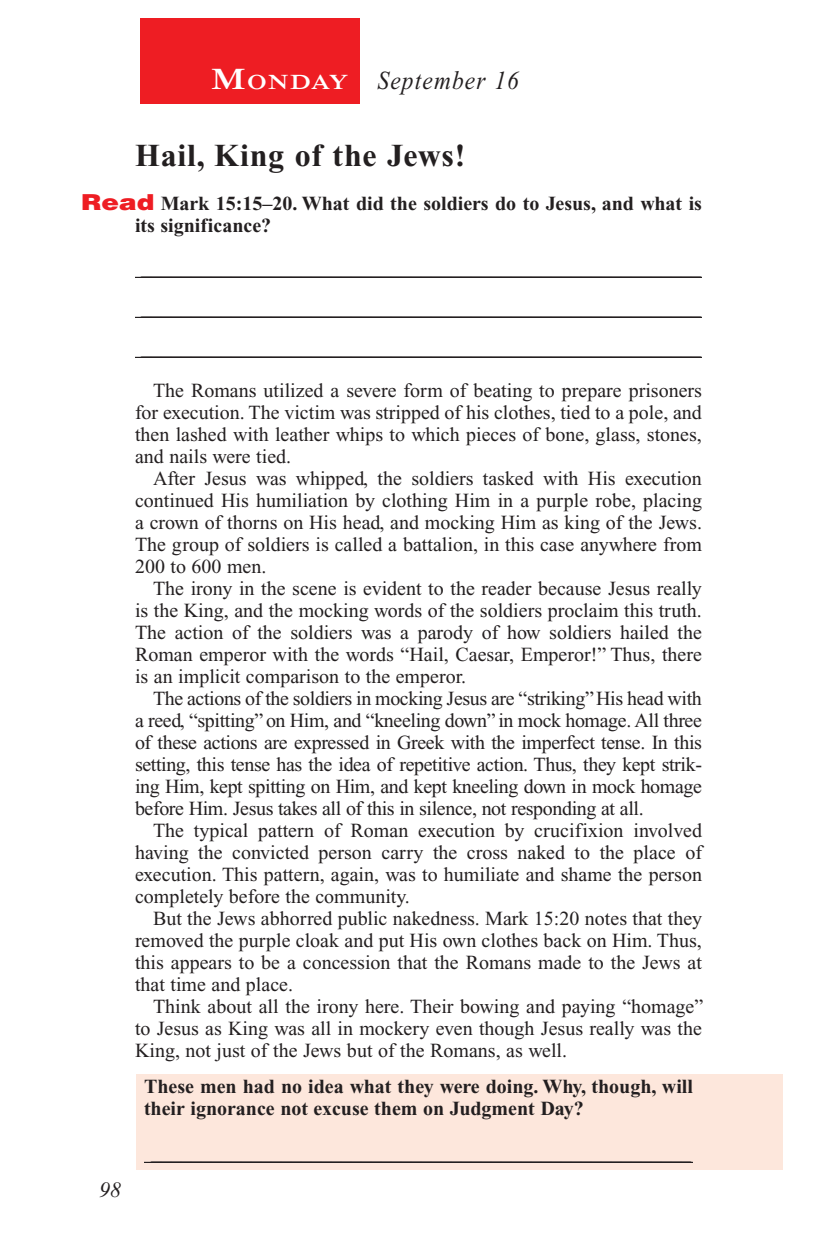
<style>
.page{position:relative;width:819px;height:1260px;background:#fff}
.page>*{position:absolute;margin:0;border:0;box-sizing:border-box;transform-origin:0 0}
.Head{font:700 32px "Times New Roman PS Std";letter-spacing:.025em;color:#231f20}
.Lesson_Dates{font:italic 26px "Times New Roman PS Std";letter-spacing:.05em;color:#231f20;scale:.9 1}
.t1{font:italic 22px "Times New Roman PS Std";color:#231f20}
.Daily_Header{font:600 21px "Times NRMT Std";letter-spacing:.045em;color:#fff;scale:1.1 1}
.Body{font:20px/22px "Times New Roman PS Std";color:#231f20;text-align:justify}
.Blank_Lines{font:20px "Times New Roman PS Std";color:#231f20}
.x-screened_box-text{font:700 20px/22px "Times New Roman PS Std";color:#231f20}
.Question_NO_SB{font:700 20px/22px "Times New Roman PS Std";color:#231f20}
.Blank_Lines_In_Scree{font:20px "Times New Roman PS Std";color:#231f20}
.s1{font-size:30px}
.s2{font-family:"Helvetica LT Std";font-weight:900;font-size:22px;color:#ee1d23}
</style>
<div class="page">
<div style="left:140px;top:18px;width:220px;height:86px;background:#ee1d23"></div>
<div style="left:137px;top:1074px;width:646px;height:96px;background:#fde7dc"></div>
<hr style="left:135px;top:277px;width:567px;height:1px;background:#231f20">
<hr style="left:135px;top:317px;width:567px;height:1px;background:#231f20">
<hr style="left:135px;top:357px;width:567px;height:1px;background:#231f20">
<hr style="left:144px;top:1162px;width:549px;height:1px;background:#231f20">
<p class="Daily_Header" style="left:211px;top:70px;width:127px"><span class="s1">M</span>ONDAY</p>
<p class="Lesson_Dates" style="left:378px;top:66px;width:159px">September 16</p>
<p class="Head" style="left:135px;top:138px;width:332px">Hail, King of the Jews!</p>
<p class="Question_NO_SB" style="left:135px;top:193px;width:569px;text-indent:-54px"><span class="s2">Read</span> Mark 15:15–20. What did the soldiers do to Jesus, and what is its significance?</p>
<p class="Blank_Lines" style="left:141px;top:258px;width:561px">________________________________________________________</p>
<p class="Blank_Lines" style="left:141px;top:298px;width:561px">________________________________________________________</p>
<p class="Blank_Lines" style="left:141px;top:338px;width:561px">________________________________________________________</p>
<p class="Body" style="left:135px;top:380px;width:569px;text-indent:18px">The Romans utilized a severe form of beating to prepare prisoners for execution. The victim was stripped of his clothes, tied to a pole, and then lashed with leather whips to which pieces of bone, glass, stones, and nails were tied.</p>
<p class="Body" style="left:135px;top:468px;width:569px;text-indent:18px">After Jesus was whipped, the soldiers tasked with His execution continued His humiliation by clothing Him in a purple robe, placing a crown of thorns on His head, and mocking Him as king of the Jews.<br>The group of soldiers is called a battalion, in this case anywhere from 200 to 600 men.</p>
<p class="Body" style="left:135px;top:578px;width:569px;text-indent:18px">The irony in the scene is evident to the reader because Jesus really is the King, and the mocking words of the soldiers proclaim this truth.<br>The action of the soldiers was a parody of how soldiers hailed the Roman emperor with the words “Hail, Caesar, Emperor!” Thus, there is an implicit comparison to the emperor.</p>
<p class="Body" style="left:135px;top:688px;width:569px;text-indent:18px">The actions of the soldiers in mocking Jesus are “striking” His head with a reed, “spitting” on Him, and “kneeling down” in mock homage. All three of these actions are expressed in Greek with the imperfect tense. In this setting, this tense has the idea of repetitive action. Thus, they kept strik&shy;ing Him, kept spitting on Him, and kept kneeling down in mock homage before Him. Jesus takes all of this in silence, not responding at all.</p>
<p class="Body" style="left:135px;top:820px;width:569px;text-indent:18px">The typical pattern of Roman execution by crucifixion involved having the convicted person carry the cross naked to the place of execution. This pattern, again, was to humiliate and shame the person completely before the community.</p>
<p class="Body" style="left:135px;top:908px;width:569px;text-indent:18px">But the Jews abhorred public nakedness. Mark 15:20 notes that they removed the purple cloak and put His own clothes back on Him. Thus, this appears to be a concession that the Romans made to the Jews at that time and place.</p>
<p class="Body" style="left:135px;top:996px;width:570px;text-indent:18px">Think about all the irony here. Their bowing and paying “homage” to Jesus as King was all in mockery even though Jesus really was the King, not just of the Jews but of the Romans, as well.</p>
<p class="x-screened_box-text" style="left:144px;top:1076px;width:551px">These men had no idea what they were doing. Why, though, will their ignorance not excuse them on Judgment Day?</p>
<p class="t1" style="left:99px;top:1178px;width:23px">98</p>
<p class="Blank_Lines_In_Scree" style="left:151px;top:1143px;width:541px">______________________________________________________</p>
</div>
